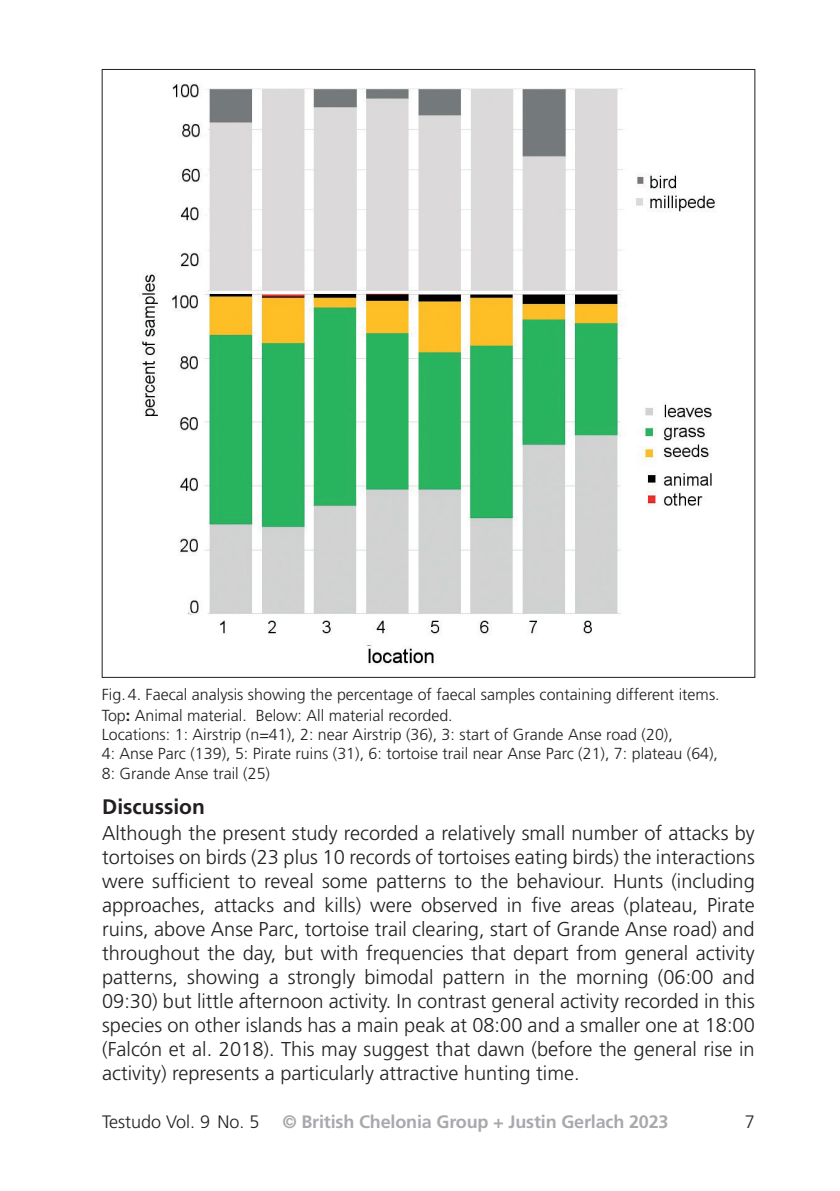
<style>
.page{position:relative;width:840px;height:1191px;background:#fff}
.page>*{position:absolute;margin:0;border:0;box-sizing:border-box;transform-origin:0 0}
.SubHead_65_Bold{font:700 21px "Frutiger";color:#231f20}
.Body_45_f_o{font:300 20px/24px "Frutiger";color:#231f20;text-align:justify}
.t1{font:700 18px "Frutiger";letter-spacing:-.01em;color:#a8a9ad}
.t2{font:300 18px "Frutiger";color:#231f20}
.t3{font:300 16px/19.2px "Frutiger";color:#231f20}
.s1{font-weight:700}
</style>
<div class="page">
<img style="left:139px;top:83px;width:576px;height:581px">
<p class="t3" style="left:102px;top:685px;width:619px">Fig.4. Faecal analysis showing the percentage of faecal samples containing different items.</p>
<p class="t3" style="left:102px;top:706px;width:617px">Top<span class="s1">:</span> Animal material. Below: All material recorded.<br>Locations: 1: Airstrip (n=41), 2: near Airstrip (36), 3: start of Grande Anse road (20),<br>4: Anse Parc (139), 5: Pirate ruins (31), 6: tortoise trail near Anse Parc (21), 7: plateau (64), 8: Grande Anse trail (25)</p>
<p class="SubHead_65_Bold" style="left:102px;top:794px;width:104px">Discussion</p>
<p class="Body_45_f_o" style="left:102px;top:821px;width:654px">Although the present study recorded a relatively small number of attacks by tortoises on birds (23 plus 10 records of tortoises eating birds) the interactions were sufficient to reveal some patterns to the behaviour. Hunts (including approaches, attacks and kills) were observed in five areas (plateau, Pirate ruins, above Anse Parc, tortoise trail clearing, start of Grande Anse road) and throughout the day, but with frequencies that depart from general activity patterns, showing a strongly bimodal pattern in the morning (06:00 and 09:30) but little afternoon activity. In contrast general activity recorded in this species on other islands has a main peak at 08:00 and a smaller one at 18:00 (Falcón et al. 2018). This may suggest that dawn (before the general rise in activity) represents a particularly attractive hunting time.</p>
<p class="t2" style="left:102px;top:1111px;width:159px">Testudo Vol. 9 No. 5</p>
<p class="t2" style="left:744px;top:1111px;width:12px">7</p>
<p class="t1" style="left:282px;top:1111px;width:387px">© British Chelonia Group + Justin Gerlach 2023</p>
</div>
